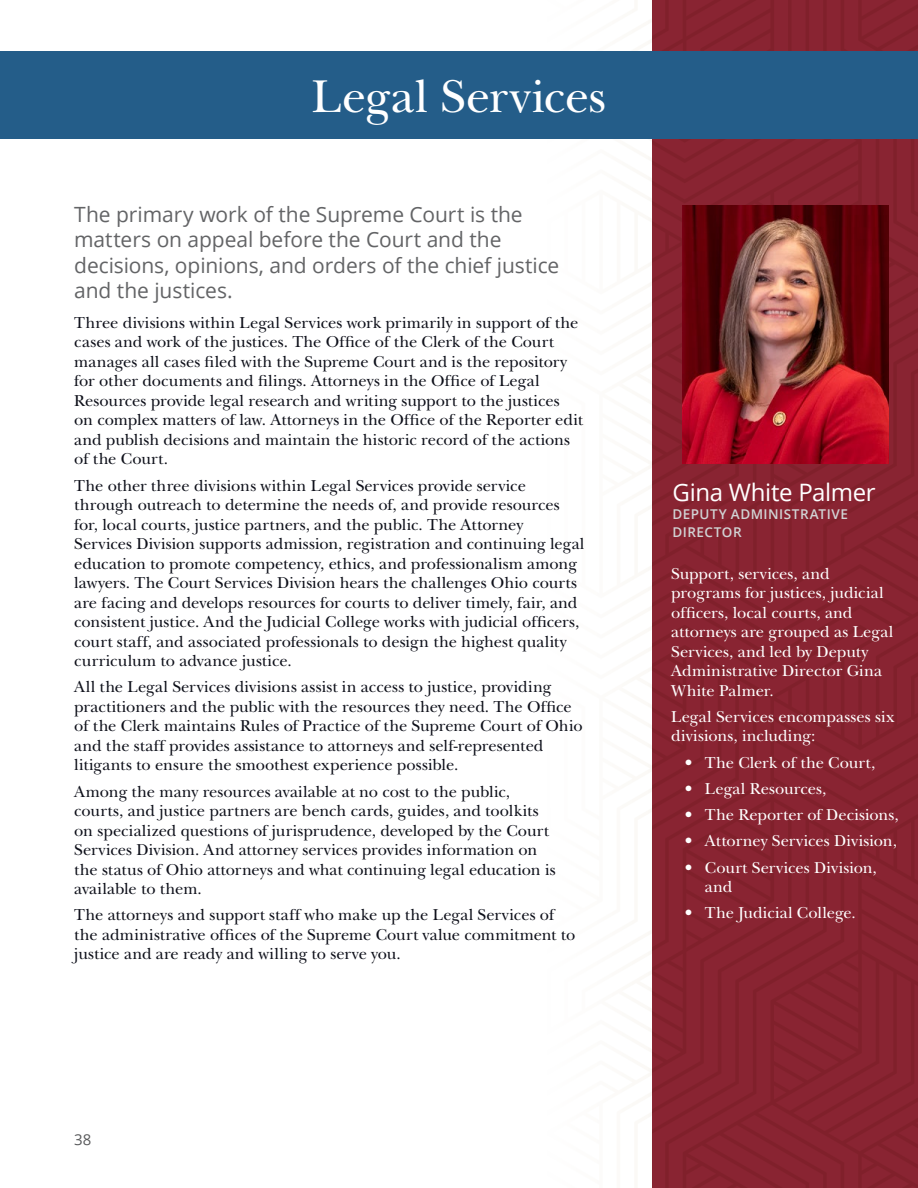
<style>
.page{position:relative;width:918px;height:1188px;background:#fff}
.page>*{position:absolute;margin:0;border:0;box-sizing:border-box;transform-origin:0 0}
.t1{font:48px "New Baskerville Std";letter-spacing:.01em;color:#fff}
.t2{font:24px "Open Sans";letter-spacing:-.015em;color:#fff}
.t3{font:21px/25.5px "Open Sans";letter-spacing:-.005em;color:#636466}
.t4{font:16.5px/19.5px "New Baskerville Std";color:#0e101a}
.t5{font:16.5px/19.5px "New Baskerville Std";letter-spacing:.005em;color:#fff}
.t6{font:15px "Open Sans";color:#58595b}
.t7{font:600 13.5px/18px "Open Sans";letter-spacing:.03em;color:#d1d3d4}
</style>
<div class="page">
<svg style="left:652px;top:0;width:266px;height:1188px;fill:#892432"></svg>
<div style="left:0;top:51px;width:918px;height:88px;background:#245d89"></div>
<img style="left:682px;top:205px;width:206px;height:258px">
<h1 class="t1" style="left:312px;top:68px;width:296px">Legal Services</h1>
<p class="t3" style="left:74px;top:201px;width:487px">The primary work of the Supreme Court is the matters on appeal before the Court and the decisions, opinions, and orders of the chief justice and the justices.</p>
<p class="t4" style="left:74px;top:313px;width:510px">Three divisions within Legal Services work primarily in support of the cases and work of the justices. The Office of the Clerk of the Court manages all cases filed with the Supreme Court and is the repository for other documents and filings. Attorneys in the Office of Legal Resources provide legal research and writing support to the justices<br>on complex matters of law. Attorneys in the Office of the Reporter edit and publish decisions and maintain the historic record of the actions of the Court.</p>
<p class="t4" style="left:74px;top:476px;width:512px">The other three divisions within Legal Services provide service through outreach to determine the needs of, and provide resources for, local courts, justice partners, and the public. The Attorney Services Division supports admission, registration and continuing legal education to promote competency, ethics, and professionalism among lawyers. The Court Services Division hears the challenges Ohio courts are facing and develops resources for courts to deliver timely, fair, and consistent justice. And the Judicial College works with judicial officers, court staff, and associated professionals to design the highest quality curriculum to advance justice.</p>
<p class="t4" style="left:74px;top:677px;width:510px">All the Legal Services divisions assist in access to justice, providing practitioners and the public with the resources they need. The Office of the Clerk maintains Rules of Practice of the Supreme Court of Ohio and the staff provides assistance to attorneys and self-represented litigants to ensure the smoothest experience possible.</p>
<p class="t4" style="left:74px;top:782px;width:483px">Among the many resources available at no cost to the public, courts, and justice partners are bench cards, guides, and toolkits on specialized questions of jurisprudence, developed by the Court Services Division. And attorney services provides information on the status of Ohio attorneys and what continuing legal education is available to them.</p>
<p class="t4" style="left:74px;top:905px;width:503px">The attorneys and support staff who make up the Legal Services of the administrative offices of the Supreme Court value commitment to justice and are ready and willing to serve you.</p>
<h2 class="t2" style="left:673px;top:476px;width:205px">Gina White Palmer</h2>
<p class="t7" style="left:673px;top:505px;width:177px">DEPUTY ADMINISTRATIVE<br>DIRECTOR</p>
<p class="t5" style="left:671px;top:564px;width:224px">Support, services, and programs for justices, judicial officers, local courts, and attorneys are grouped as Legal<br>Services, and led by Deputy<br>Administrative Director Gina<br>White Palmer.</p>
<p class="t5" style="left:671px;top:707px;width:225px">Legal Services encompasses six divisions, including:</p>
<p class="t5" style="left:685px;top:753px;width:192px">• The Clerk of the Court,</p>
<p class="t5" style="left:685px;top:779px;width:143px">• Legal Resources,</p>
<p class="t5" style="left:685px;top:805px;width:216px">• The Reporter of Decisions,</p>
<p class="t5" style="left:685px;top:831px;width:214px">• Attorney Services Division,</p>
<p class="t5" style="left:705px;top:858px;width:173px;text-indent:-20px">• Court Services Division, and</p>
<p class="t5" style="left:685px;top:903px;width:173px">• The Judicial College.</p>
<p class="t6" style="left:74px;top:1129px;width:19px">38</p>
</div>
